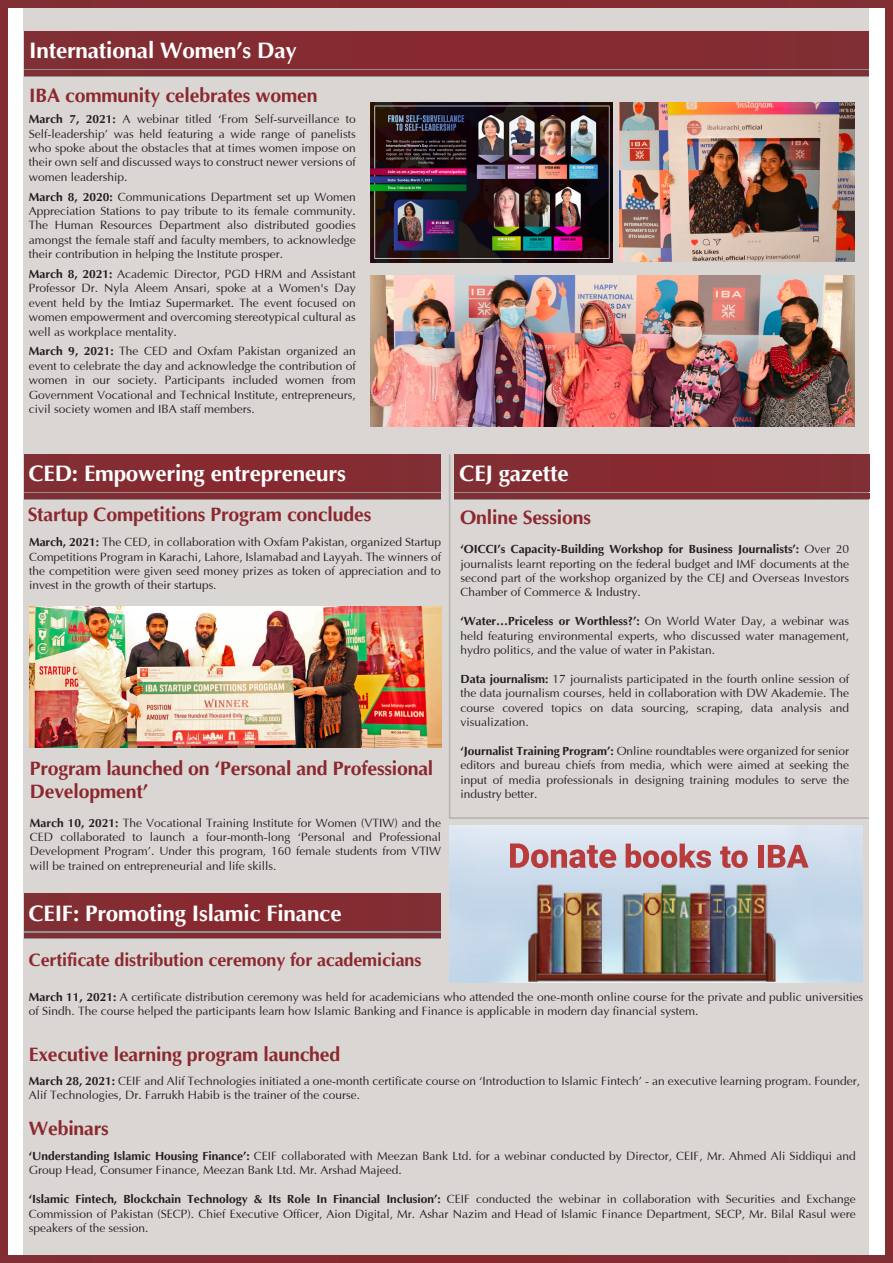
<style>
.page{position:relative;width:893px;height:1263px;background:#fff}
.page>*{position:absolute;margin:0;border:0;box-sizing:border-box;transform-origin:0 0}
.t1{font:700 22.8px "Optima";letter-spacing:-.01em;color:#fff}
.t2{font:700 19.8px/23.4px "Optima";letter-spacing:-.01em;color:#8c282e}
.t3{font:700 18.3px "Optima";letter-spacing:-.01em;color:#8c282e}
.t4{font:12px/14.4px "Optima";color:#231f20;text-align:justify}
.s1{font-weight:700}
</style>
<div class="page">
<div style="left:24px;top:0;width:845px;height:1262px;background:#d9d6d4"></div>
<div style="left:0;top:0;width:7px;height:1263px;background:#852b31"></div>
<div style="left:885px;top:0;width:8px;height:1263px;background:#842c31"></div>
<div style="left:0;top:0;width:893px;height:7px;background:#842c31"></div>
<svg style="left:24px;top:491px;width:417px;height:9px;fill:#872e33"></svg>
<div style="left:24px;top:454px;width:417px;height:37px;background:#842c31"></div>
<hr style="left:24px;top:494px;width:417px;height:4px;background:#842c31">
<div style="left:24px;top:930px;width:417px;height:9px;background:#8e9092"></div>
<div style="left:24px;top:894px;width:417px;height:36px;background:#842c31"></div>
<div style="left:24px;top:933px;width:417px;height:5px;background:#842c31"></div>
<img style="left:371px;top:103px;width:241px;height:160px">
<svg style="left:24px;top:68px;width:844px;height:9px;fill:#872e33"></svg>
<div style="left:24px;top:32px;width:844px;height:36px;background:#842c31"></div>
<hr style="left:24px;top:71px;width:844px;height:4px;background:#842c31">
<img style="left:371px;top:275px;width:483px;height:151px">
<img style="left:30px;top:607px;width:411px;height:140px">
<svg style="left:449px;top:454px;width:420px;height:365px"></svg>
<img style="left:450px;top:825px;width:413px;height:158px">
<svg style="left:626px;top:843px;width:85px;height:25px"></svg>
<svg style="left:720px;top:846px;width:28px;height:22px"></svg>
<div style="left:758px;top:845px;width:6px;height:23px;background:#b83c3c"></div>
<svg style="left:768px;top:845px;width:41px;height:23px"></svg>
<svg style="left:510px;top:843px;width:106px;height:25px"></svg>
<img style="left:619px;top:103px;width:235px;height:158px">
<div style="left:0;top:1255px;width:893px;height:8px;background:#842c31"></div>
<h1 class="t1" style="left:29px;top:38px;width:269px">International Women’s Day</h1>
<h2 class="t2" style="left:29px;top:84px;width:290px">IBA community celebrates women</h2>
<p class="t4" style="left:29px;top:112px;width:328px"><span class="s1">March 7, 2021:</span> A webinar titled ‘From Self-surveillance to Self-leadership’ was held featuring a wide range of panelists who spoke about the obstacles that at times women impose on their own self and discussed ways to construct newer versions of women leadership.</p>
<p class="t4" style="left:29px;top:190px;width:328px"><span class="s1">March 8, 2020:</span> Communications Department set up Women Appreciation Stations to pay tribute to its female community.<br>The Human Resources Department also distributed goodies amongst the female staff and faculty members, to acknowledge their contribution in helping the Institute prosper.</p>
<p class="t4" style="left:29px;top:267px;width:328px"><span class="s1">March 8, 2021:</span> Academic Director, PGD HRM and Assistant Professor Dr. Nyla Aleem Ansari, spoke at a Women's Day event held by the Imtiaz Supermarket. The event focused on women empowerment and overcoming stereotypical cultural as well as workplace mentality.</p>
<p class="t4" style="left:29px;top:345px;width:328px"><span class="s1">March 9, 2021:</span> The CED and Oxfam Pakistan organized an event to celebrate the day and acknowledge the contribution of women in our society. Participants included women from Government Vocational and Technical Institute, entrepreneurs, civil society women and IBA staff members.</p>
<h1 class="t1" style="left:29px;top:461px;width:318px">CED: Empowering entrepreneurs</h1>
<h1 class="t1" style="left:459px;top:461px;width:111px">CEJ gazette</h1>
<h2 class="t2" style="left:28px;top:503px;width:345px">Startup Competitions Program concludes</h2>
<p class="t4" style="left:29px;top:535px;width:413px"><span class="s1">March, 2021:</span> The CED, in collaboration with Oxfam Pakistan, organized Startup Competitions Program in Karachi, Lahore, Islamabad and Layyah. The winners of the competition were given seed money prizes as token of appreciation and to invest in the growth of their startups.</p>
<h2 class="t2" style="left:30px;top:757px;width:405px">Program launched on ‘Personal and Professional<br>Development’</h2>
<p class="t4" style="left:30px;top:816px;width:413px"><span class="s1">March 10, 2021:</span> The Vocational Training Institute for Women (VTIW) and the CED collaborated to launch a four-month-long ‘Personal and Professional Development Program’. Under this program, 160 female students from VTIW will be trained on entrepreneurial and life skills.</p>
<h1 class="t1" style="left:29px;top:900px;width:314px">CEIF: Promoting Islamic Finance</h1>
<h3 class="t3" style="left:29px;top:950px;width:394px">Certificate distribution ceremony for academicians</h3>
<h2 class="t2" style="left:460px;top:506px;width:132px">Online Sessions</h2>
<p class="t4" style="left:460px;top:542px;width:390px"><span class="s1">‘OICCI’s Capacity-Building Workshop for Business Journalists’:</span> Over 20 journalists learnt reporting on the federal budget and IMF documents at the second part of the workshop organized by the CEJ and Overseas Investors Chamber of Commerce &amp; Industry.</p>
<p class="t4" style="left:460px;top:614px;width:390px"><span class="s1">‘Water…Priceless or Worthless?’:</span> On World Water Day, a webinar was held featuring environmental experts, who discussed water management, hydro politics, and the value of water in Pakistan.</p>
<p class="t4" style="left:460px;top:672px;width:390px"><span class="s1">Data journalism:</span> 17 journalists participated in the fourth online session of the data journalism courses, held in collaboration with DW Akademie. The course covered topics on data sourcing, scraping, data analysis and visualization.</p>
<p class="t4" style="left:460px;top:744px;width:390px"><span class="s1">‘Journalist Training Program’:</span> Online roundtables were organized for senior editors and bureau chiefs from media, which were aimed at seeking the input of media professionals in designing training modules to serve the industry better.</p>
<p class="t4" style="left:29px;top:990px;width:836px"><span class="s1">March 11, 2021:</span> A certificate distribution ceremony was held for academicians who attended the one-month online course for the private and public universities of Sindh. The course helped the participants learn how Islamic Banking and Finance is applicable in modern day financial system.</p>
<h2 class="t2" style="left:29px;top:1043px;width:313px">Executive learning program launched</h2>
<p class="t4" style="left:29px;top:1074px;width:833px"><span class="s1">March 28, 2021:</span> CEIF and Alif Technologies initiated a one-month certificate course on ‘Introduction to Islamic Fintech’ - an executive learning program. Founder,<br>Alif Technologies, Dr. Farrukh Habib is the trainer of the course.</p>
<h2 class="t2" style="left:29px;top:1117px;width:82px">Webinars</h2>
<p class="t4" style="left:29px;top:1149px;width:828px"><span class="s1">‘Understanding Islamic Housing Finance’:</span> CEIF collaborated with Meezan Bank Ltd. for a webinar conducted by Director, CEIF, Mr. Ahmed Ali Siddiqui and<br>Group Head, Consumer Finance, Meezan Bank Ltd. Mr. Arshad Majeed.</p>
<p class="t4" style="left:29px;top:1192px;width:828px"><span class="s1">‘Islamic Fintech, Blockchain Technology &amp; Its Role In Financial Inclusion’:</span> CEIF conducted the webinar in collaboration with Securities and Exchange Commission of Pakistan (SECP). Chief Executive Officer, Aion Digital, Mr. Ashar Nazim and Head of Islamic Finance Department, SECP, Mr. Bilal Rasul were speakers of the session.</p>
</div>
